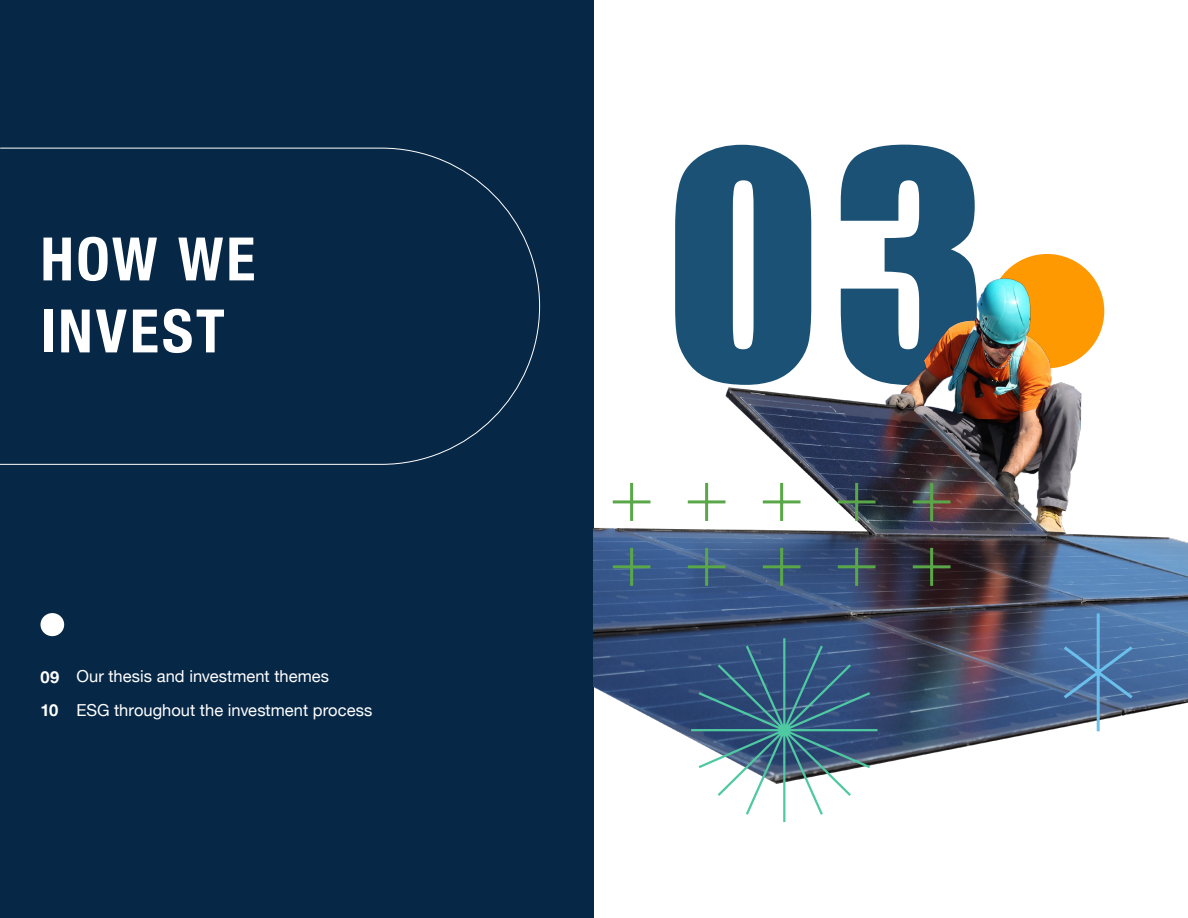
<style>
.page{position:relative;width:1188px;height:918px;background:#fff}
.page>*{position:absolute;margin:0;border:0;box-sizing:border-box;transform-origin:0 0}
.page_breaker_number{font:292.5px "Impact";color:#1a5174}
.page_breaker_header{font:700 condensed 60px "Helvetica Neue";letter-spacing:.05em;color:#fff}
.List{font:16.5px "Helvetica Neue";color:#fff}
.Page_Number{font:700 16.5px "Helvetica Neue";color:#fff}
</style>
<div class="page">
<div style="left:0;top:0;width:594px;height:918px;background:#072746"></div>
<svg style="left:0;top:147px;width:540px;height:318px"></svg>
<div style="left:990px;top:254px;width:114px;height:114px;background:#ff9902;border-radius:50%"></div>
<div style="left:41px;top:613px;width:23px;height:23px;background:#fff;border-radius:50%"></div>
<img style="left:594px;top:265px;width:594px;height:499px">
<hr style="left:930px;top:548px;width:3px;height:38px;background:#59a748">
<hr style="left:913px;top:565px;width:38px;height:3px;background:#59a748">
<hr style="left:855px;top:548px;width:3px;height:38px;background:#59a748">
<hr style="left:838px;top:565px;width:38px;height:3px;background:#59a748">
<hr style="left:780px;top:548px;width:3px;height:38px;background:#59a748">
<hr style="left:763px;top:565px;width:38px;height:3px;background:#59a748">
<hr style="left:705px;top:548px;width:3px;height:38px;background:#59a748">
<hr style="left:688px;top:565px;width:38px;height:3px;background:#59a748">
<hr style="left:630px;top:548px;width:3px;height:38px;background:#59a748">
<hr style="left:613px;top:565px;width:37px;height:3px;background:#59a748">
<hr style="left:930px;top:483px;width:3px;height:38px;background:#59a748">
<hr style="left:913px;top:500px;width:38px;height:3px;background:#59a748">
<hr style="left:855px;top:483px;width:3px;height:38px;background:#59a748">
<hr style="left:838px;top:500px;width:38px;height:3px;background:#59a748">
<hr style="left:780px;top:483px;width:3px;height:38px;background:#59a748">
<hr style="left:763px;top:500px;width:38px;height:3px;background:#59a748">
<hr style="left:705px;top:483px;width:3px;height:38px;background:#59a748">
<hr style="left:688px;top:500px;width:38px;height:3px;background:#59a748">
<hr style="left:630px;top:483px;width:3px;height:38px;background:#59a748">
<hr style="left:613px;top:500px;width:37px;height:3px;background:#59a748">
<svg style="left:1060px;top:610px;width:76px;height:124px;background:#6083ac"></svg>
<svg style="left:689px;top:636px;width:191px;height:187px"></svg>
<p class="page_breaker_header" style="left:40px;top:209px;width:216px">HOW WE</p>
<p class="page_breaker_header" style="left:40px;top:281px;width:186px">INVEST</p>
<p class="Page_Number" style="left:40px;top:664px;width:20px">09</p>
<p class="Page_Number" style="left:40px;top:697px;width:19px">10</p>
<p class="List" style="left:77px;top:665px;width:254px">Our thesis and investment themes</p>
<p class="List" style="left:77px;top:698px;width:297px">ESG throughout the investment process</p>
<p class="page_breaker_number" style="left:665px;top:39px;width:324px">03</p>
</div>
